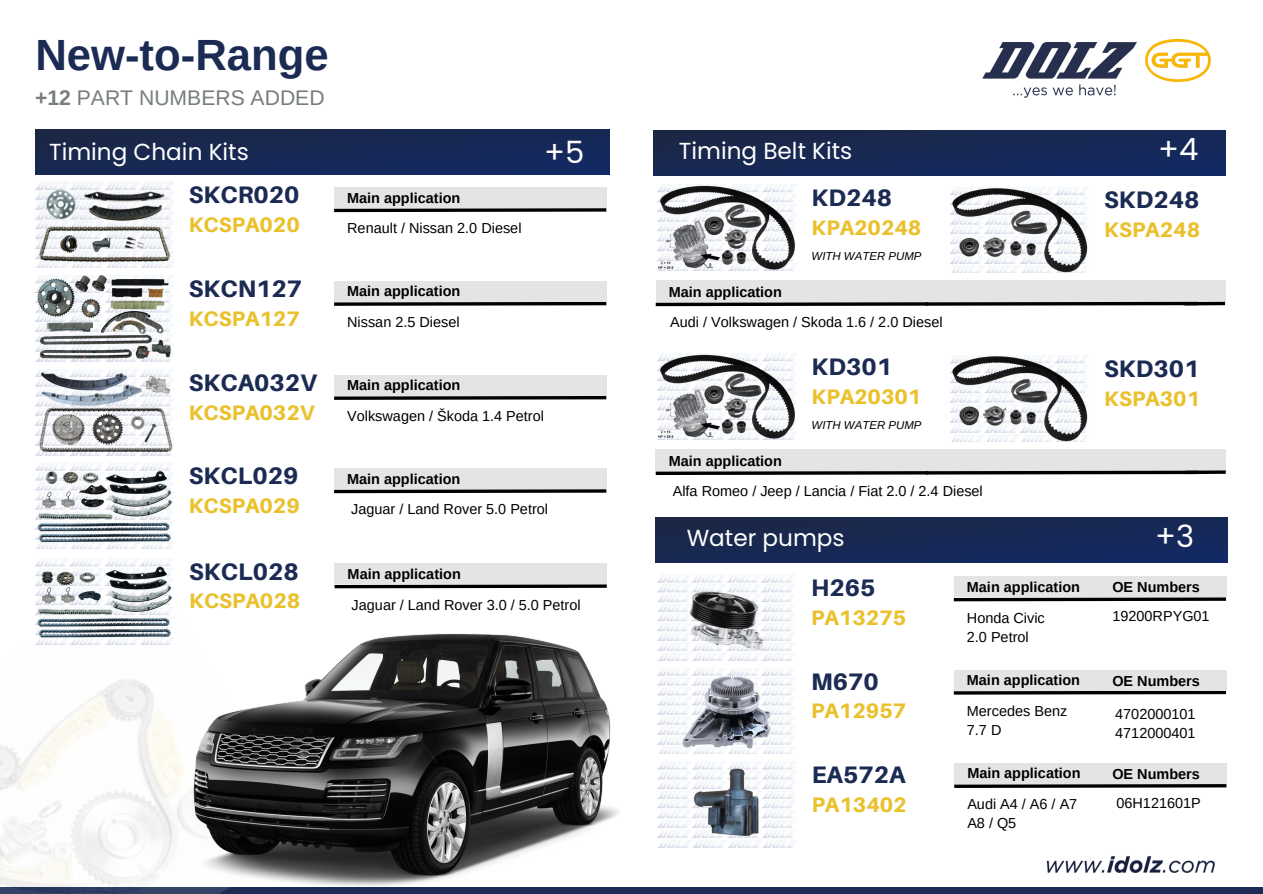
<style>
.page{position:relative;width:1263px;height:894px;background:#fff}
.page>*{position:absolute;margin:0;border:0;box-sizing:border-box;transform-origin:0 0}
.t1{font:700 43.65px "Arimo";color:#1b2b54}
.t2{font:30.6px "Poppins";color:#fff}
.t3{font:800 23.85px "Aileron";color:#1b2b54}
.t4{font:23.1px "Poppins";color:#fff}
.t5{font:21.15px "Arimo";color:#777c7f}
.t6{font:800 21px "Aileron";color:#eac12d}
.t7{font:14.4px/19.4px "Arimo";color:#000}
.t8{font:700 14.4px "Arimo";color:#000}
.t9{font:italic 11.4px "Arimo";color:#000}
.s1{font-weight:700}
</style>
<div class="page">
<img style="left:35px;top:182px;width:138px;height:85px">
<div style="left:35px;top:129px;width:575px;height:46px;background:linear-gradient(to right,#19284b,#14295d)"></div>
<div style="left:0;top:887px;width:1263px;height:6px;background:#1b2b54"></div>
<div style="left:654px;top:130px;width:571px;height:45px;background:linear-gradient(to right,#19284b,#14285d)"></div>
<img style="left:1046px;top:856px;width:169px;height:15px">
<img style="left:982px;top:42px;width:152px;height:56px">
<img style="left:1134px;top:38px;width:77px;height:44px">
<img style="left:0;top:644px;width:189px;height:249px">
<svg style="left:334px;top:206px;width:273px;height:7px"></svg>
<div style="left:334px;top:187px;width:272px;height:21px;background:#e4e4e4"></div>
<div style="left:656px;top:517px;width:571px;height:45px;background:linear-gradient(to right,#19284b,#14285c)"></div>
<img style="left:35px;top:275px;width:138px;height:86px">
<svg style="left:334px;top:300px;width:273px;height:6px"></svg>
<div style="left:334px;top:281px;width:272px;height:21px;background:#e4e4e4"></div>
<img style="left:35px;top:369px;width:138px;height:86px">
<svg style="left:334px;top:394px;width:273px;height:6px"></svg>
<div style="left:334px;top:375px;width:272px;height:21px;background:#e4e4e4"></div>
<img style="left:35px;top:463px;width:138px;height:85px">
<svg style="left:334px;top:487px;width:273px;height:7px"></svg>
<div style="left:334px;top:468px;width:272px;height:21px;background:#e4e4e4"></div>
<img style="left:35px;top:558px;width:139px;height:86px">
<svg style="left:334px;top:582px;width:273px;height:7px"></svg>
<div style="left:335px;top:563px;width:272px;height:21px;background:#e4e4e4"></div>
<img style="left:658px;top:575px;width:137px;height:85px">
<svg style="left:953px;top:595px;width:274px;height:7px"></svg>
<div style="left:954px;top:576px;width:272px;height:21px;background:#e4e4e4"></div>
<img style="left:658px;top:668px;width:137px;height:85px">
<svg style="left:953px;top:688px;width:274px;height:7px"></svg>
<div style="left:954px;top:669px;width:272px;height:21px;background:#e4e4e4"></div>
<img style="left:658px;top:762px;width:138px;height:84px">
<svg style="left:954px;top:783px;width:273px;height:5px"></svg>
<div style="left:954px;top:763px;width:273px;height:20px;background:#e4e4e4"></div>
<img style="left:658px;top:185px;width:138px;height:85px">
<img style="left:950px;top:187px;width:139px;height:85px">
<div style="left:656px;top:280px;width:569px;height:22px;background:#e4e4e4"></div>
<hr style="left:1184px;top:302px;width:41px;height:3px;background:#000">
<svg style="left:655px;top:301px;width:546px;height:6px"></svg>
<img style="left:658px;top:353px;width:138px;height:86px">
<img style="left:950px;top:356px;width:139px;height:85px">
<div style="left:656px;top:449px;width:570px;height:22px;background:#e4e4e4"></div>
<svg style="left:1201px;top:470px;width:25px;height:4px"></svg>
<svg style="left:655px;top:469px;width:546px;height:6px"></svg>
<img style="left:189px;top:633px;width:430px;height:260px">
<p class="t1" style="left:35px;top:31px;width:295px">New-to-Range</p>
<p class="t5" style="left:35px;top:86px;width:291px"><span class="s1">+12</span> PART NUMBERS ADDED</p>
<p class="t4" style="left:49px;top:135px;width:201px">Timing Chain Kits</p>
<p class="t2" style="left:544px;top:131px;width:42px">+5</p>
<p class="t4" style="left:679px;top:134px;width:175px">Timing Belt Kits</p>
<p class="t2" style="left:1158px;top:128px;width:42px">+4</p>
<p class="t8" style="left:347px;top:189px;width:115px">Main application</p>
<p class="t7" style="left:347px;top:218px;width:176px">Renault / Nissan 2.0 Diesel</p>
<p class="t3" style="left:189px;top:180px;width:112px">SKCR020</p>
<p class="t6" style="left:189px;top:211px;width:113px">KCSPA020</p>
<p class="t3" style="left:811px;top:183px;width:82px">KD248</p>
<p class="t6" style="left:811px;top:214px;width:111px">KPA20248</p>
<p class="t3" style="left:1104px;top:185px;width:97px">SKD248</p>
<p class="t6" style="left:1104px;top:216px;width:97px">KSPA248</p>
<p class="t3" style="left:189px;top:274px;width:115px">SKCN127</p>
<p class="t6" style="left:189px;top:305px;width:113px">KCSPA127</p>
<p class="t3" style="left:189px;top:368px;width:130px">SKCA032V</p>
<p class="t6" style="left:189px;top:399px;width:128px">KCSPA032V</p>
<p class="t3" style="left:189px;top:461px;width:111px">SKCL029</p>
<p class="t6" style="left:189px;top:492px;width:113px">KCSPA029</p>
<p class="t3" style="left:189px;top:556px;width:111px">SKCL028</p>
<p class="t6" style="left:189px;top:587px;width:113px">KCSPA028</p>
<p class="t8" style="left:347px;top:283px;width:115px">Main application</p>
<p class="t7" style="left:347px;top:312px;width:114px">Nissan 2.5 Diesel</p>
<p class="t8" style="left:347px;top:377px;width:115px">Main application</p>
<p class="t7" style="left:347px;top:406px;width:198px">Volkswagen / Škoda 1.4 Petrol</p>
<p class="t8" style="left:347px;top:470px;width:115px">Main application</p>
<p class="t7" style="left:351px;top:499px;width:198px">Jaguar / Land Rover 5.0 Petrol</p>
<p class="t8" style="left:348px;top:565px;width:115px">Main application</p>
<p class="t7" style="left:352px;top:594px;width:230px">Jaguar / Land Rover 3.0 / 5.0 Petrol</p>
<p class="t9" style="left:811px;top:249px;width:112px">WITH WATER PUMP</p>
<p class="t8" style="left:669px;top:283px;width:115px">Main application</p>
<p class="t7" style="left:670px;top:312px;width:274px">Audi / Volkswagen / Skoda 1.6 / 2.0 Diesel</p>
<p class="t3" style="left:811px;top:352px;width:82px">KD301</p>
<p class="t6" style="left:811px;top:383px;width:111px">KPA20301</p>
<p class="t9" style="left:811px;top:418px;width:112px">WITH WATER PUMP</p>
<p class="t8" style="left:669px;top:452px;width:115px">Main application</p>
<p class="t7" style="left:673px;top:481px;width:312px">Alfa Romeo / Jeep / Lancia / Fiat 2.0 / 2.4 Diesel</p>
<p class="t4" style="left:687px;top:521px;width:159px">Water pumps</p>
<p class="t3" style="left:811px;top:573px;width:66px">H265</p>
<p class="t6" style="left:811px;top:604px;width:97px">PA13275</p>
<p class="t3" style="left:811px;top:666px;width:69px">M670</p>
<p class="t6" style="left:811px;top:697px;width:97px">PA12957</p>
<p class="t3" style="left:812px;top:759px;width:95px">EA572A</p>
<p class="t6" style="left:812px;top:791px;width:97px">PA13402</p>
<p class="t8" style="left:967px;top:578px;width:115px">Main application</p>
<p class="t7" style="left:967px;top:607px;width:79px">Honda Civic<br>2.0 Petrol</p>
<p class="t8" style="left:967px;top:672px;width:115px">Main application</p>
<p class="t7" style="left:967px;top:701px;width:102px">Mercedes Benz<br>7.7 D</p>
<p class="t8" style="left:967px;top:765px;width:115px">Main application</p>
<p class="t7" style="left:967px;top:794px;width:112px">Audi A4 / A6 / A7<br>A8 / Q5</p>
<p class="t3" style="left:1104px;top:354px;width:97px">SKD301</p>
<p class="t6" style="left:1104px;top:385px;width:97px">KSPA301</p>
<p class="t2" style="left:1155px;top:515px;width:40px">+3</p>
<p class="t8" style="left:1112px;top:578px;width:89px">OE Numbers</p>
<p class="t7" style="left:1112px;top:606px;width:99px">19200RPYG01</p>
<p class="t8" style="left:1112px;top:672px;width:89px">OE Numbers</p>
<p class="t7" style="left:1115px;top:704px;width:82px">4702000101<br>4712000401</p>
<p class="t8" style="left:1112px;top:765px;width:89px">OE Numbers</p>
<p class="t7" style="left:1116px;top:793px;width:86px">06H121601P</p>
</div>
